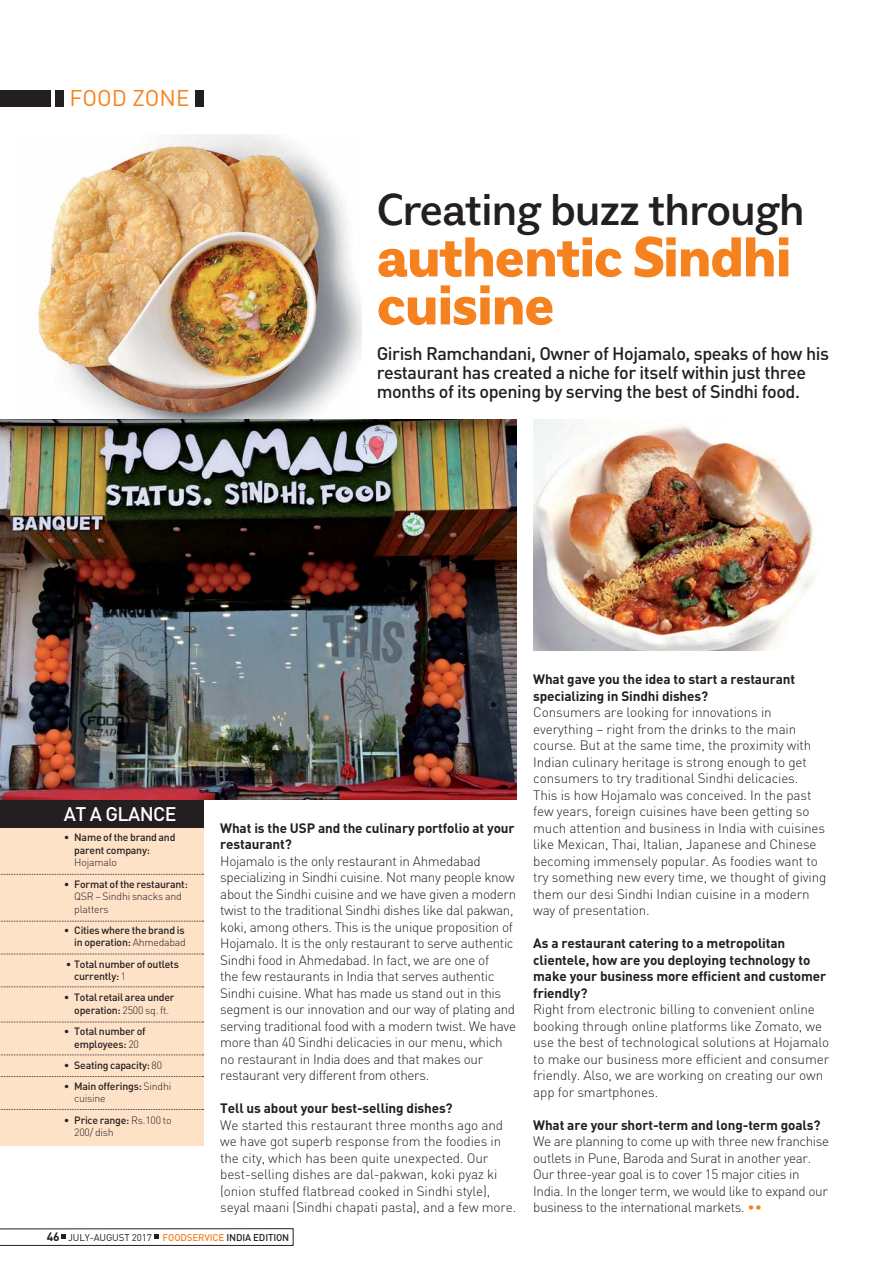
<style>
.page{position:relative;width:893px;height:1276px;background:#fff}
.page>*{position:absolute;margin:0;border:0;box-sizing:border-box;transform-origin:0 0}
.t1{font:800 58.5px/48px "Eau Naturelle Sans";letter-spacing:-.03em;color:#f5821f}
.t2{font:500 46.5px "Eau Naturelle Sans";letter-spacing:-.03em;color:#231f20}
.t3{font:22.5px "DIN";color:#f5821f}
.t4{font:500 19.5px "DIN";letter-spacing:-.03em;color:#fff}
.t5{font:500 18px/18.8px "DIN";letter-spacing:-.025em;color:#231f20}
.t6{font:300 13.5px/16.5px "DIN";letter-spacing:-.01em;color:#231f20}
.t7{font:700 13.5px/16.5px "DIN";letter-spacing:-.01em;color:#231f20}
.t8{font:300 13.5px/16.5px "DIN";letter-spacing:-.03em;color:#231f20}
.t9{font:500 10.5px/12.6px "DIN";letter-spacing:-.02em;color:#231f20}
.t10{font:300 10.5px/12.6px "DIN";letter-spacing:-.02em;color:#231f20}
.t11{font:9.75px "DIN";letter-spacing:-.015em;color:#231f20}
.s1{font-weight:300}
.s2{font-weight:500}
.s3{color:#f5821f}
.s4{font-weight:700;font-size:12px}
.s5{font-weight:500;color:#f5821f}
</style>
<div class="page">
<div style="left:55px;top:90px;width:9px;height:16px;background:#231f20"></div>
<div style="left:0;top:90px;width:50px;height:16px;background:#231f20"></div>
<div style="left:195px;top:90px;width:9px;height:16px;background:#231f20"></div>
<img style="left:17px;top:134px;width:344px;height:286px">
<svg style="left:0;top:1228px;width:293px;height:17px"></svg>
<div style="left:0;top:807px;width:203px;height:339px;background:#fee2c8"></div>
<div style="left:0;top:799px;width:203px;height:28px;background:#231f20"></div>
<svg style="left:0;top:874px;width:203px;height:1px"></svg>
<svg style="left:0;top:920px;width:203px;height:1px"></svg>
<svg style="left:0;top:953px;width:203px;height:1px"></svg>
<svg style="left:0;top:986px;width:203px;height:1px"></svg>
<svg style="left:0;top:1021px;width:203px;height:1px"></svg>
<svg style="left:0;top:1054px;width:203px;height:1px"></svg>
<svg style="left:0;top:1076px;width:203px;height:1px"></svg>
<svg style="left:0;top:1109px;width:203px;height:1px"></svg>
<img style="left:0;top:420px;width:516px;height:379px">
<img style="left:533px;top:420px;width:283px;height:231px">
<h3 class="t3" style="left:69px;top:90px;width:122px">FOOD ZONE</h3>
<h2 class="t2" style="left:377px;top:191px;width:430px">Creating buzz through</h2>
<h1 class="t1" style="left:377px;top:238px;width:417px">authentic Sindhi cuisine</h1>
<h3 class="t5" style="left:377px;top:346px;width:454px">Girish Ramchandani, Owner of Hojamalo, speaks of how his restaurant has created a niche for itself within just three months of its opening by serving the best of Sindhi food.</h3>
<h3 class="t4" style="left:64px;top:807px;width:114px">AT A GLANCE</h3>
<p class="t9" style="left:74px;top:832px;width:103px;text-indent:-10px"><span class="s1">•</span> Name of the brand and parent company:</p>
<p class="t10" style="left:74px;top:857px;width:44px">Hojamalo</p>
<p class="t10" style="left:74px;top:878px;width:115px;text-indent:-11px">• <span class="s2">Format of the restaurant:<br></span>QSR – Sindhi snacks and platters</p>
<p class="t9" style="left:64px;top:925px;width:124px;text-align:right"><span class="s1">•</span> Cities where the brand is in operation: <span class="s1">Ahmedabad</span></p>
<p class="t9" style="left:74px;top:958px;width:106px;text-indent:-9px"><span class="s1">•</span> Total number of outlets currently: <span class="s1">1</span></p>
<p class="t9" style="left:64px;top:992px;width:112px;text-align:center"><span class="s1">•</span> Total retail area under operation: <span class="s1">2500 sq. ft.</span></p>
<p class="t9" style="left:64px;top:1026px;width:83px;text-align:center"><span class="s1">•</span> Total number of employees: <span class="s1">20</span></p>
<p class="t9" style="left:64px;top:1060px;width:100px"><span class="s1">•</span> Seating capacity: <span class="s1">80</span></p>
<p class="t10" style="left:74px;top:1081px;width:99px;text-indent:-10px">• <span class="s2">Main offerings:</span> Sindhi cuisine</p>
<p class="t10" style="left:74px;top:1114px;width:99px;text-indent:-10px">• <span class="s2">Price range:</span> Rs.100 to<br>200/ dish</p>
<p class="t7" style="left:220px;top:821px;width:296px">What is the USP and the culinary portfolio at your restaurant?</p>
<p class="t6" style="left:220px;top:854px;width:297px">Hojamalo is the only restaurant in Ahmedabad specializing in Sindhi cuisine. Not many people know about the Sindhi cuisine and we have given a modern twist to the traditional Sindhi dishes like dal pakwan, koki, among others. This is the unique proposition of Hojamalo. It is the only restaurant to serve authentic Sindhi food in Ahmedabad. In fact, we are one of<br>the few restaurants in India that serves authentic Sindhi cuisine. What has made us stand out in this segment is our innovation and our way of plating and serving traditional food with a modern twist. We have more than 40 Sindhi delicacies in our menu, which no restaurant in India does and that makes our restaurant very different from others.</p>
<p class="t7" style="left:220px;top:1101px;width:234px">Tell us about your best-selling dishes?</p>
<p class="t6" style="left:220px;top:1118px;width:297px">We started this restaurant three months ago and we have got superb response from the foodies in the city, which has been quite unexpected. Our best-selling dishes are dal-pakwan, koki pyaz ki (onion stuffed flatbread cooked in Sindhi style), seyal maani (Sindhi chapati pasta), and a few more.</p>
<p class="t7" style="left:533px;top:672px;width:263px">What gave you the idea to start a restaurant specializing in Sindhi dishes?</p>
<p class="t6" style="left:533px;top:705px;width:295px">Consumers are looking for innovations in everything – right from the drinks to the main course. But at the same time, the proximity with Indian culinary heritage is strong enough to get consumers to try traditional Sindhi delicacies.<br>This is how Hojamalo was conceived. In the past few years, foreign cuisines have been getting so much attention and business in India with cuisines like Mexican, Thai, Italian, Japanese and Chinese becoming immensely popular. As foodies want to try something new every time, we thought of giving them our desi Sindhi Indian cuisine in a modern way of presentation.</p>
<p class="t7" style="left:533px;top:936px;width:295px">As a restaurant catering to a metropolitan clientele, how are you deploying technology to make your business more efficient and customer friendly?</p>
<p class="t6" style="left:533px;top:1002px;width:297px">Right from electronic billing to convenient online booking through online platforms like Zomato, we use the best of technological solutions at Hojamalo to make our business more efficient and consumer friendly. Also, we are working on creating our own app for smartphones.</p>
<p class="t7" style="left:533px;top:1118px;width:289px">What are your short-term and long-term goals?</p>
<p class="t8" style="left:533px;top:1134px;width:297px">We are planning to come up with three new franchise outlets in Pune, Baroda and Surat in another year.<br>Our three-year goal is to cover 15 major cities in India. In the longer term, we would like to expand our business to the international markets. <span class="s3">••</span></p>
<p class="t11" style="left:47px;top:1234px;width:244px"><span class="s4">46</span> JULY-AUGUST 2017 <span class="s5">FOODSERVICE</span> <span class="s2">INDIA EDITION</span></p>
</div>
